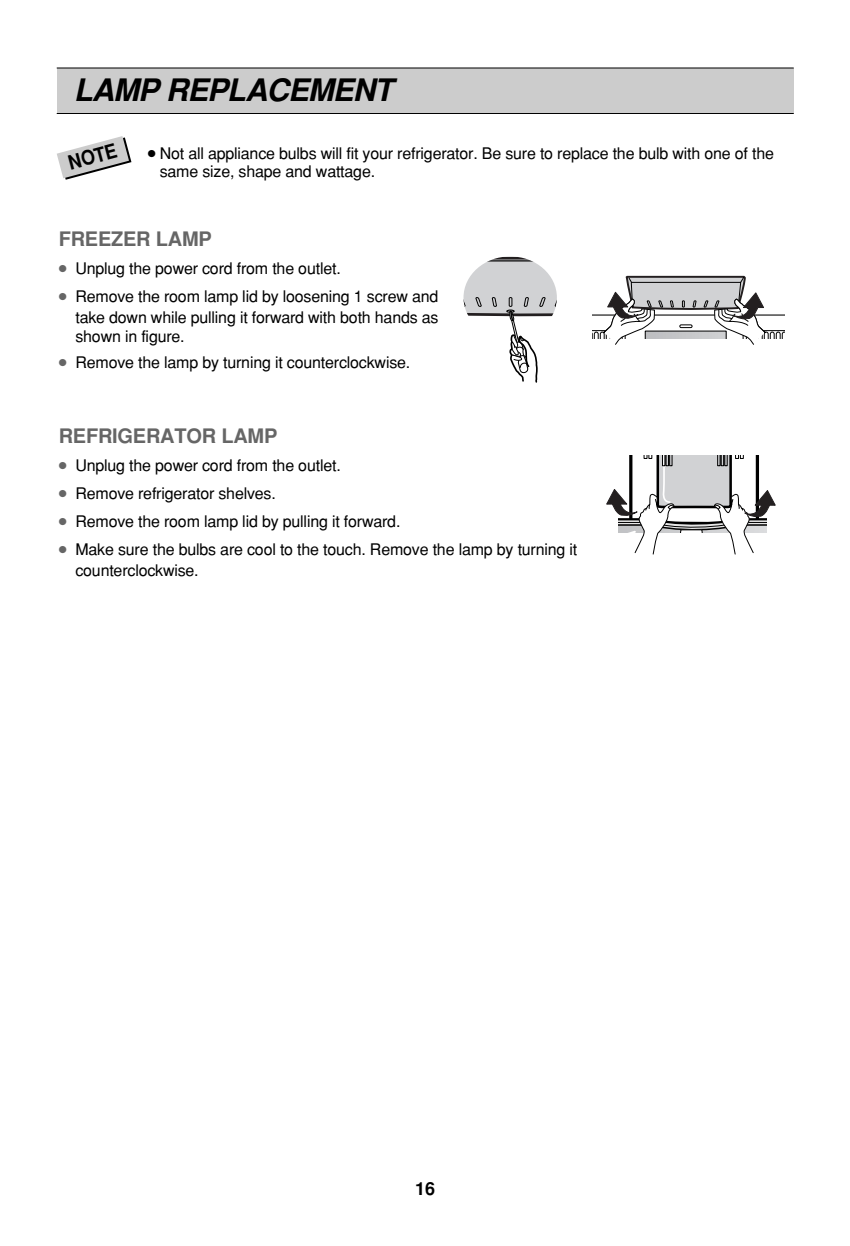
<style>
.page{position:relative;width:850px;height:1246px;background:#fff}
.page>*{position:absolute;margin:0;border:0;box-sizing:border-box;transform-origin:0 0}
.t1{font:italic 700 31px "Helvetica";letter-spacing:-.03em;color:#000}
.t2{font:700 20px "Helvetica";letter-spacing:-.01em;color:#666}
.t3{font:700 20px "Helvetica";color:#000;scale:.9 1}
.t4{font:700 18px "Helvetica";color:#000}
.t5{font:16px/19.8px "Helvetica";letter-spacing:-.01em;color:#000}
.s1{color:#666}
</style>
<div class="page">
<div style="left:57px;top:68px;width:737px;height:45px;background:#ccc"></div>
<hr style="left:57px;top:68px;width:737px;height:1px;background:#000">
<hr style="left:57px;top:113px;width:737px;height:1px;background:#000">
<svg style="left:606px;top:455px;width:170px;height:100px"></svg>
<svg style="left:592px;top:275px;width:192px;height:70px"></svg>
<svg style="left:464px;top:256px;width:93px;height:127px"></svg>
<svg style="left:57px;top:136px;width:74px;height:44px"></svg>
<h1 class="t1" style="left:74px;top:78px;width:321px">LAMP REPLACEMENT</h1>
<p class="t3" style="left:67px;top:156px;width:56px;rotate:-15deg">NOTE</p>
<p class="t5" style="left:160px;top:146px;width:616px;line-height:18px;text-indent:-12px">● Not all appliance bulbs will fit your refrigerator. Be sure to replace the bulb with one of the same size, shape and wattage.</p>
<p class="t2" style="left:59px;top:231px;width:155px">FREEZER LAMP</p>
<p class="t5" style="left:59px;top:260px;width:284px"><span class="s1">●</span> Unplug the power cord from the outlet.</p>
<p class="t5" style="left:75px;top:288px;width:365px;text-align:justify;text-indent:-17px"><span class="s1">●</span> Remove the room lamp lid by loosening 1 screw and take down while pulling it forward with both hands as shown in figure.</p>
<p class="t5" style="left:59px;top:354px;width:353px"><span class="s1">●</span> Remove the lamp by turning it counterclockwise.</p>
<p class="t2" style="left:59px;top:428px;width:220px">REFRIGERATOR LAMP</p>
<p class="t5" style="left:59px;top:457px;width:284px"><span class="s1">●</span> Unplug the power cord from the outlet.</p>
<p class="t5" style="left:59px;top:485px;width:219px"><span class="s1">●</span> Remove refrigerator shelves.</p>
<p class="t5" style="left:59px;top:513px;width:343px"><span class="s1">●</span> Remove the room lamp lid by pulling it forward.</p>
<p class="t5" style="left:75px;top:541px;width:503px;line-height:20.6px;text-indent:-17px"><span class="s1">●</span> Make sure the bulbs are cool to the touch. Remove the lamp by turning it counterclockwise.</p>
<p class="t4" style="left:415px;top:1182px;width:21px">16</p>
</div>
